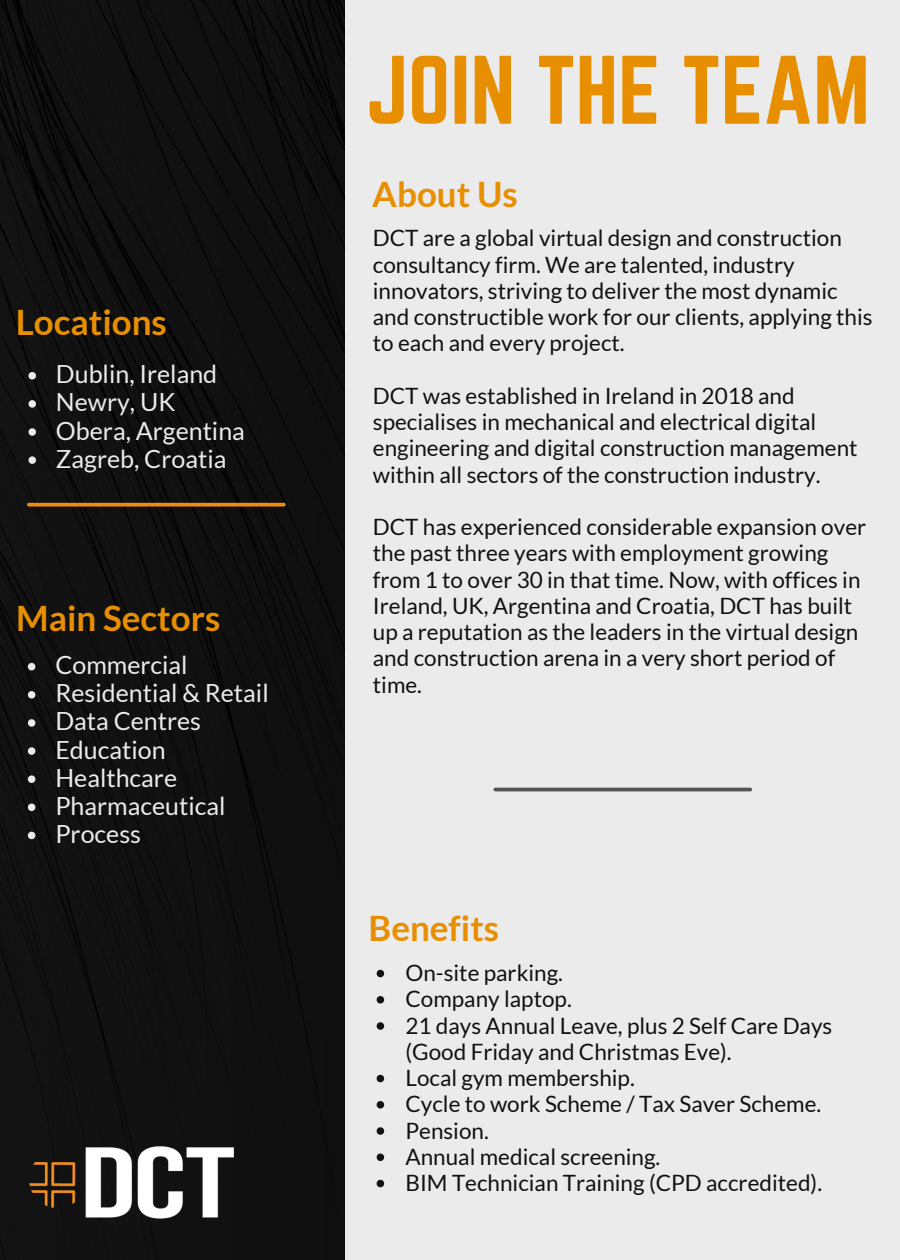
<style>
.page{position:relative;width:900px;height:1260px;background:#ebebeb}
.page>*{position:absolute;margin:0;border:0;box-sizing:border-box;transform-origin:0 0}
.t1{font:85px "Norwester";color:#e78f00}
.t2{font:700 35px "Lato";color:#e78f00}
.t3{font:25px/28.1px "Lato";color:#ebebeb}
.t4{font:22.5px/26.2px "Lato";color:#111}
</style>
<div class="page">
<div style="left:0;top:0;width:345px;height:1260px;background:#101010"></div>
<svg style="left:29px;top:503px;width:255px;height:4px"></svg>
<hr style="left:495px;top:788px;width:255px;height:3px;background:#545454">
<img style="left:23px;top:1142px;width:215px;height:81px">
<svg style="left:29px;top:372px;width:7px;height:8px"></svg>
<svg style="left:29px;top:400px;width:7px;height:8px"></svg>
<svg style="left:29px;top:428px;width:7px;height:8px"></svg>
<svg style="left:29px;top:456px;width:7px;height:8px"></svg>
<svg style="left:28px;top:663px;width:7px;height:7px"></svg>
<svg style="left:28px;top:691px;width:7px;height:8px"></svg>
<svg style="left:28px;top:719px;width:7px;height:8px"></svg>
<svg style="left:28px;top:747px;width:7px;height:8px"></svg>
<svg style="left:28px;top:775px;width:7px;height:8px"></svg>
<svg style="left:28px;top:804px;width:7px;height:7px"></svg>
<svg style="left:28px;top:832px;width:7px;height:7px"></svg>
<svg style="left:377px;top:970px;width:7px;height:7px"></svg>
<svg style="left:377px;top:996px;width:7px;height:8px"></svg>
<svg style="left:377px;top:1022px;width:7px;height:8px"></svg>
<svg style="left:377px;top:1075px;width:7px;height:7px"></svg>
<svg style="left:377px;top:1101px;width:7px;height:8px"></svg>
<svg style="left:377px;top:1127px;width:7px;height:8px"></svg>
<svg style="left:377px;top:1154px;width:7px;height:7px"></svg>
<svg style="left:377px;top:1180px;width:7px;height:7px"></svg>
<h2 class="t2" style="left:16px;top:301px;width:153px">Locations</h2>
<p class="t3" style="left:56px;top:360px;width:190px">Dublin, Ireland<br>Newry, UK<br>Obera, Argentina<br>Zagreb, Croatia</p>
<h2 class="t2" style="left:16px;top:596px;width:206px">Main Sectors</h2>
<p class="t3" style="left:55px;top:650px;width:215px">Commercial<br>Residential &amp; Retail<br>Data Centres<br>Education<br>Healthcare<br>Pharmaceutical<br>Process</p>
<h1 class="t1" style="left:365px;top:39px;width:506px">JOIN THE TEAM</h1>
<h2 class="t2" style="left:372px;top:173px;width:147px">About Us</h2>
<p class="t4" style="left:373px;top:224px;width:501px">DCT are a global virtual design and construction consultancy firm. We are talented, industry innovators, striving to deliver the most dynamic and constructible work for our clients, applying this to each and every project.</p>
<p class="t4" style="left:373px;top:382px;width:486px">DCT was established in Ireland in 2018 and specialises in mechanical and electrical digital engineering and digital construction management within all sectors of the construction industry.</p>
<p class="t4" style="left:373px;top:513px;width:495px">DCT has experienced considerable expansion over the past three years with employment growing from 1 to over 30 in that time. Now, with offices in Ireland, UK, Argentina and Croatia, DCT has built up a reputation as the leaders in the virtual design and construction arena in a very short period of time.</p>
<h2 class="t2" style="left:369px;top:907px;width:132px">Benefits</h2>
<p class="t4" style="left:405px;top:959px;width:428px">On-site parking.<br>Company laptop.<br>21 days Annual Leave, plus 2 Self Care Days (Good Friday and Christmas Eve).<br>Local gym membership.<br>Cycle to work Scheme / Tax Saver Scheme.<br>Pension.<br>Annual medical screening.<br>BIM Technician Training (CPD accredited).</p>
</div>
